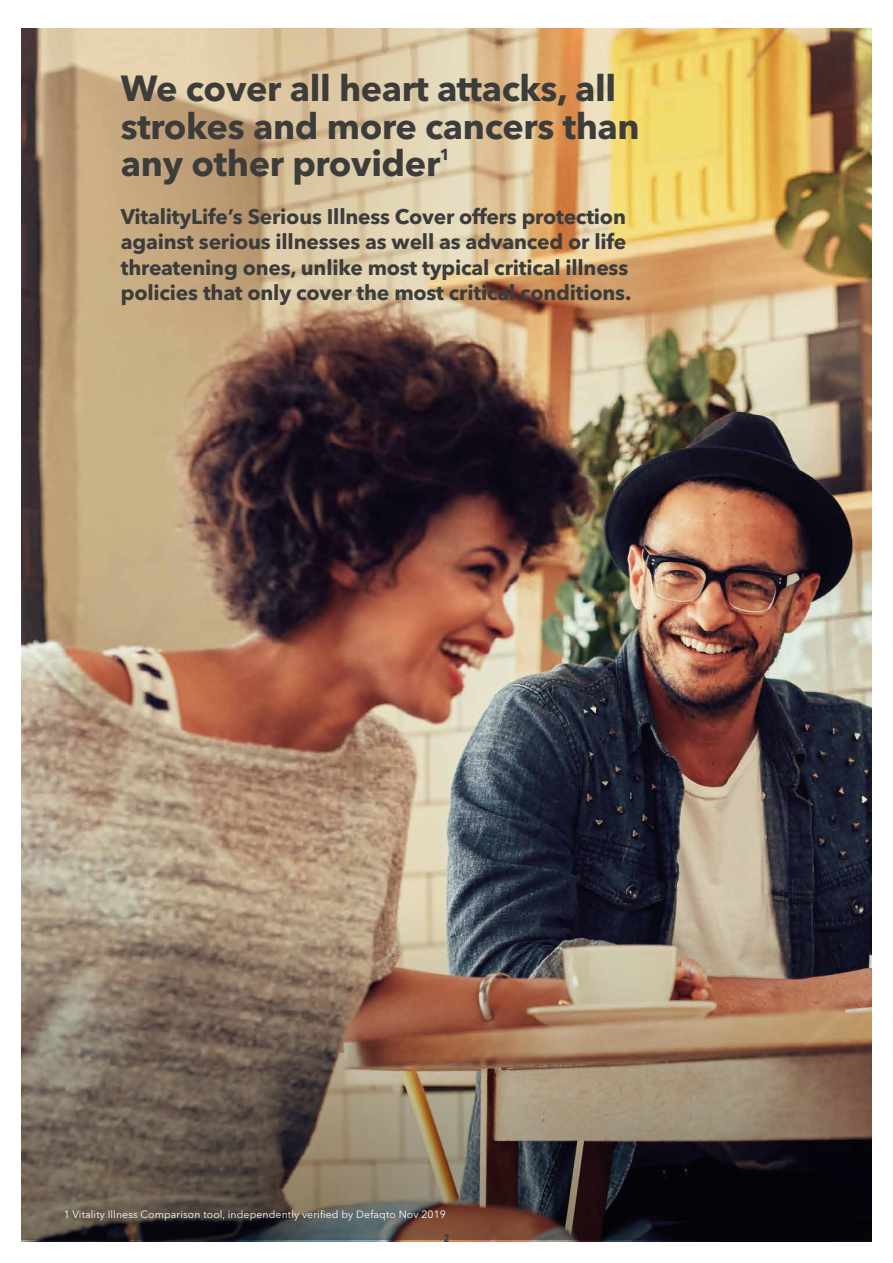
<style>
.page{position:relative;width:893px;height:1263px;background:#fff}
.page>*{position:absolute;margin:0;border:0;box-sizing:border-box;transform-origin:0 0}
.t1{font:700 36px/37.5px "Avenir Next LT Pro";letter-spacing:-.01em;color:#3c3c3b}
.t2{font:700 21px/25.5px "Avenir Next LT Pro";letter-spacing:-.01em;color:#3c3c3b}
.t3{font:700 15.75px "Avenir Next LT Pro";color:#3c3c3b}
.t4{font:10.5px "Avenir Next LT Pro";letter-spacing:.01em;color:#fff}
.t5{font:700 condensed 10.5px "Avenir Next LT Pro";color:#3c3c3b}
</style>
<div class="page">
<img style="left:21px;top:28px;width:851px;height:1214px">
<img style="left:21px;top:904px;width:851px;height:336px">
<h1 class="t1" style="left:121px;top:69px;width:520px">We cover all heart attacks, all strokes and more cancers than any other provider</h1>
<p class="t3" style="left:440px;top:144px;width:12px">1</p>
<p class="t2" style="left:121px;top:203px;width:512px">VitalityLife’s Serious Illness Cover offers protection against serious illnesses as well as advanced or life threatening ones, unlike most typical critical illness policies that only cover the most critical conditions.</p>
<p class="t4" style="left:64px;top:1208px;width:384px">1 Vitality Illness Comparison tool, independently verified by Defaqto Nov 2019</p>
<p class="t5" style="left:444px;top:1231px;width:7px">2</p>
</div>
